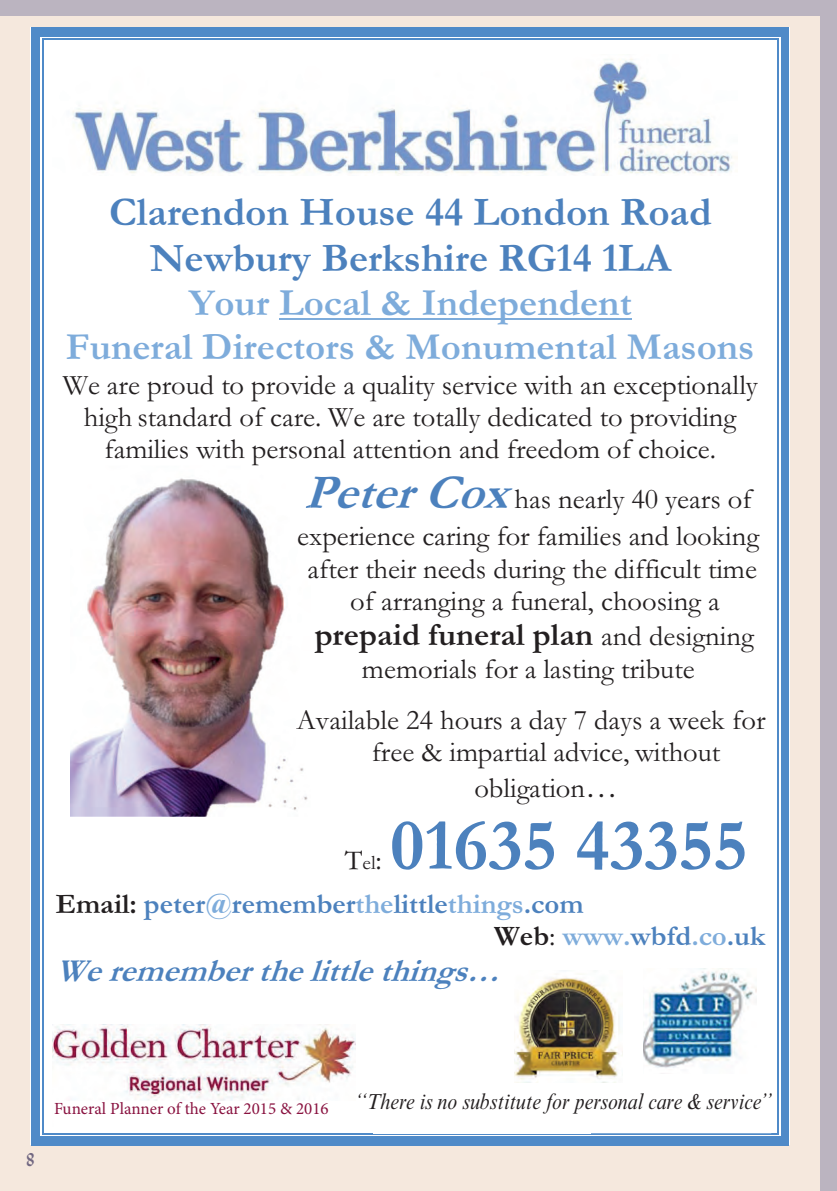
<style>
.page{position:relative;width:837px;height:1191px;background:#fff}
.page>*{position:absolute;margin:0;border:0;box-sizing:border-box;transform-origin:0 0}
.t1{font:700 73.4px "Garamond";color:#4c81bd}
.t2{font:700 40.8px/45.8px "Garamond";color:#4c81bd;text-align:center}
.t3{font:700 38.6px/43.6px "Garamond";color:#7eacdb;text-align:center}
.t4{font:700 32.6px "Garamond";color:#231f20}
.t5{font:italic 700 32.6px "Garamond";color:#4c81bd}
.t6{font:28.6px/32px "Garamond";color:#231f20;text-align:center}
.t7{font:700 28.6px/32px "Garamond";color:#4c81bd}
.t8{font:italic 22px "Times NRMT";color:#231f20;scale:.9 1}
.t9{font:18px "Lydian";color:#716781}
.t10{font:17px "Minion Pro";color:#891240}
.s1{font-weight:700;font-style:italic;font-size:49px;color:#4c81bd}
.s2{font-weight:400;font-size:28.6px}
.s3{font-size:32.6px}
.s4{color:#231f20}
.s5{color:#7eacdb}
.s6{font-weight:400;color:#231f20}
.s7{font-size:20.4px}
</style>
<div class="page">
<div style="left:0;top:0;width:836px;height:1190px;background:#bbb4c0"></div>
<div style="left:0;top:16px;width:819px;height:1174px;background:#f5e8dd"></div>
<div style="left:30px;top:28px;width:759px;height:1117px;background:#fff"></div>
<hr style="left:279px;top:318px;width:353px;height:2px;background:#7eacdb">
<img style="left:73px;top:58px;width:665px;height:116px">
<img style="left:53px;top:1024px;width:303px;height:77px">
<img style="left:70px;top:478px;width:238px;height:338px">
<img style="left:305px;top:490px;width:3px;height:18px">
<svg style="left:306px;top:505px;width:5px;height:3px"></svg>
<img style="left:298px;top:527px;width:10px;height:25px">
<img style="left:296px;top:710px;width:12px;height:26px">
<div style="left:31px;top:28px;width:9px;height:12px;background:#4f8ac8"></div>
<div style="left:31px;top:28px;width:12px;height:9px;background:#4f8ac8"></div>
<div style="left:43px;top:28px;width:734px;height:9px;background:#4f8ac8"></div>
<hr style="left:43px;top:38px;width:734px;height:2px;background:#4f8ac8">
<div style="left:780px;top:28px;width:9px;height:12px;background:#4f8ac8"></div>
<div style="left:777px;top:28px;width:12px;height:9px;background:#4f8ac8"></div>
<div style="left:31px;top:40px;width:9px;height:1093px;background:#4f8ac8"></div>
<hr style="left:42px;top:40px;width:1px;height:1093px;background:#4f8ac8">
<div style="left:780px;top:40px;width:9px;height:1093px;background:#4f8ac8"></div>
<hr style="left:777px;top:40px;width:2px;height:1093px;background:#4f8ac8">
<div style="left:31px;top:1133px;width:9px;height:12px;background:#4f8ac8"></div>
<div style="left:31px;top:1136px;width:12px;height:9px;background:#4f8ac8"></div>
<div style="left:43px;top:1136px;width:734px;height:9px;background:#4f8ac8"></div>
<hr style="left:43px;top:1133px;width:734px;height:1px;background:#4f8ac8">
<div style="left:780px;top:1133px;width:9px;height:12px;background:#4f8ac8"></div>
<div style="left:777px;top:1136px;width:12px;height:9px;background:#4f8ac8"></div>
<img style="left:515px;top:977px;width:105px;height:105px">
<img style="left:643px;top:968px;width:113px;height:100px">
<p class="t2" style="left:109px;top:189px;width:604px">Clarendon House 44 London Road<br>Newbury Berkshire RG14 1LA</p>
<p class="t3" style="left:66px;top:281px;width:690px">Your Local &amp; Independent<br>Funeral Directors &amp; Monumental Masons</p>
<p class="t6" style="left:63px;top:368px;width:697px">We are proud to provide a quality service with an exceptionally high standard of care. We are totally dedicated to providing families with personal attention and freedom of choice.</p>
<p class="t6" style="left:297px;top:479px;width:463px;line-height:37.4px;text-align:left"><span class="s1">PeterCox</span>has nearly 40 years of experience caring for families and looking</p>
<p class="t6" style="left:308px;top:552px;width:451px">after their needs during the difficult time of arranging a funeral, choosing a</p>
<p class="t4" style="left:315px;top:613px;width:441px">prepaid funeral plan <span class="s2">and designing</span></p>
<p class="t6" style="left:297px;top:643px;width:471px;line-height:50.6px">memorials for a lasting tribute<br>Available 24 hours a day 7 days a week for</p>
<p class="t6" style="left:372px;top:733px;width:350px;line-height:35.8px">free &amp; impartial advice, without obligation<span class="s3">…</span></p>
<p class="t1" style="left:390px;top:795px;width:359px">01635 43355</p>
<p class="t7" style="left:494px;top:888px;width:273px;text-indent:-438px"><span class="s4">Email:</span> peter<span class="s5">@</span>remember<span class="s5">the</span>little<span class="s5">things</span>.com<br><span class="s4">Web</span><span class="s6">:</span> <span class="s5">www.</span>wbfd<span class="s5">.co</span>.uk</p>
<p class="t5" style="left:56px;top:948px;width:460px">Werememberthelittlethings…</p>
<p class="t6" style="left:345px;top:843px;width:39px">T<span class="s7">el</span>:</p>
<p class="t9" style="left:26px;top:1149px;width:10px">8</p>
<p class="t10" style="left:54px;top:1096px;width:276px">Funeral Planner of the Year 2015 &amp; 2016</p>
<p class="t8" style="left:356px;top:1089px;width:463px">‘‘There is no substitute for personal care &amp; service’’</p>
</div>
